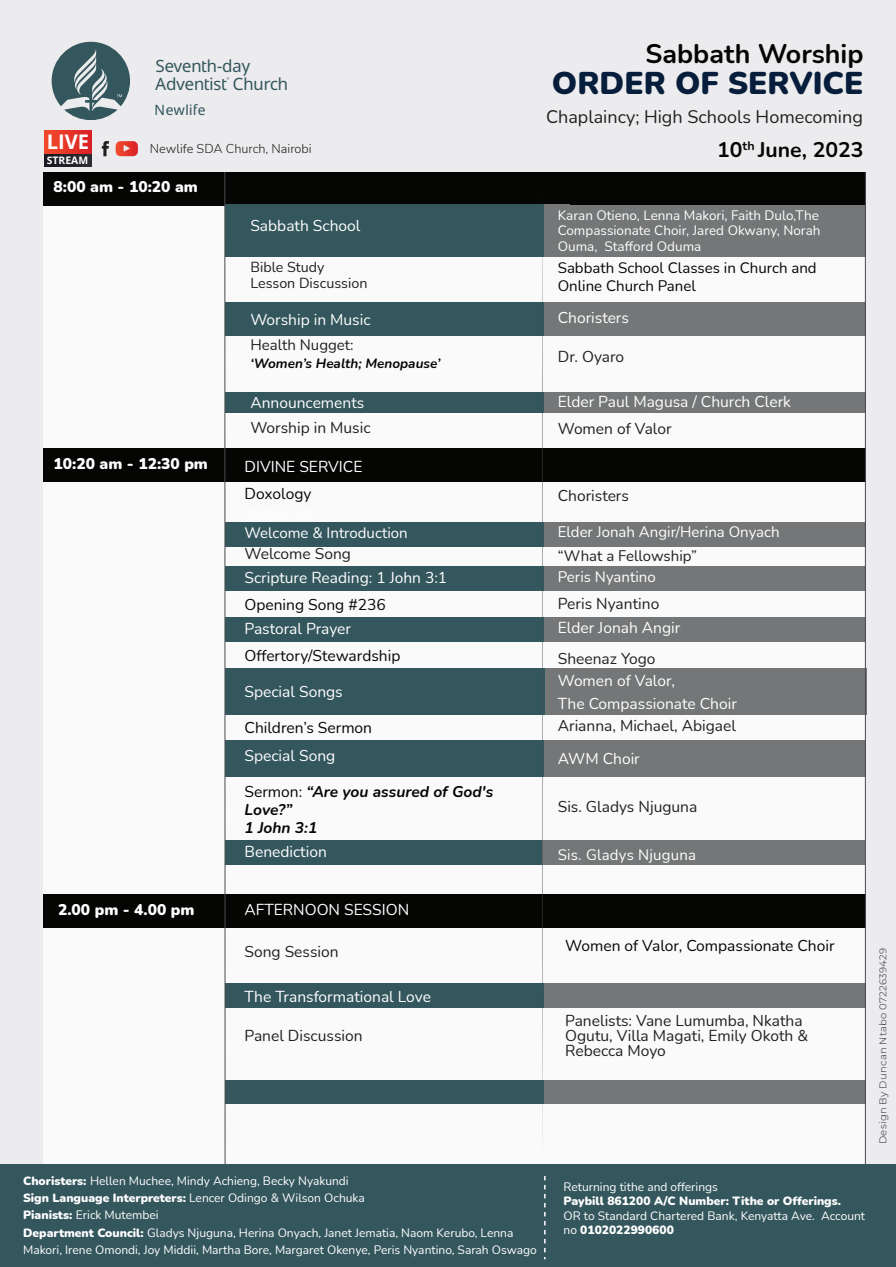
<style>
.page{position:relative;width:896px;height:1267px;background:#ececee}
.page>*{position:absolute;margin:0;border:0;box-sizing:border-box;transform-origin:0 0}
.t1{font:900 31.5px "Nunito";color:#061e3c}
.t2{font:700 26.85px "Nunito";color:#050504}
.t3{font:700 21.15px "Nunito";color:#050504}
.t4{font:700 20.1px "Open Sans";color:#fff}
.t5{font:18px "Nunito";color:#231f20}
.t6{font:16.95px/18.1px "Advent Sans Logo";color:#34565d}
.t7{font:15.6px/22.5px "Nunito";color:#fff}
.t8{font:15.6px/15px "Nunito";color:#231f20}
.t9{font:15.6px "Nunito";color:#050504}
.t10{font:900 15.6px "Nunito";color:#fff}
.t11{font:italic 700 15.6px/18px "Nunito";color:#050504}
.t12{font:15px "Nunito";color:#fff}
.t13{font:15px/18.6px "Nunito";color:#050504}
.t14{font:15px "Nunito";color:#231f20}
.t15{font:14.25px/15.6px "Nunito";color:#231f20}
.t16{font:14.25px "Advent Sans Logo";letter-spacing:.035em;color:#34565d}
.t17{font:13.5px/15.6px "Nunito";color:#fff;text-align:justify}
.t18{font:italic 700 13.5px "Nunito";color:#050504}
.t19{font:300 12.6px "Nunito";color:#231f20}
.t20{font:12px/17.4px "Nunito";color:#fff}
.t21{font:900 12px "Nunito";color:#fff}
.t22{font:700 10.35px "Open Sans";color:#fff}
.t23{font:9.9px "Montserrat";letter-spacing:.02em;color:#575a5b}
.s1{font-weight:400;font-style:normal}
.s2{font-weight:900}
</style>
<div class="page">
<div style="left:43px;top:172px;width:822px;height:1004px;background:#fff"></div>
<svg style="left:52px;top:42px;width:78px;height:78px"></svg>
<div style="left:43px;top:172px;width:182px;height:33px;background:#050504"></div>
<div style="left:225px;top:172px;width:345px;height:33px;background:#050504"></div>
<div style="left:225px;top:303px;width:319px;height:33px;background:#34565d"></div>
<div style="left:544px;top:303px;width:321px;height:33px;background:#747677"></div>
<div style="left:225px;top:392px;width:319px;height:21px;background:#34565d"></div>
<div style="left:225px;top:522px;width:319px;height:24px;background:#34565d"></div>
<div style="left:225px;top:566px;width:319px;height:24px;background:#34565d"></div>
<div style="left:225px;top:617px;width:319px;height:24px;background:#34565d"></div>
<div style="left:226px;top:668px;width:319px;height:46px;background:#34565d"></div>
<div style="left:225px;top:740px;width:319px;height:37px;background:#34565d"></div>
<div style="left:225px;top:840px;width:317px;height:24px;background:#34565d"></div>
<div style="left:544px;top:522px;width:321px;height:24px;background:#747677"></div>
<div style="left:225px;top:984px;width:319px;height:24px;background:#34565d"></div>
<div style="left:544px;top:984px;width:321px;height:24px;background:#747677"></div>
<div style="left:225px;top:1079px;width:319px;height:24px;background:#34565d"></div>
<div style="left:544px;top:1079px;width:321px;height:24px;background:#747677"></div>
<div style="left:544px;top:566px;width:321px;height:24px;background:#747677"></div>
<div style="left:544px;top:617px;width:321px;height:24px;background:#747677"></div>
<div style="left:545px;top:668px;width:321px;height:46px;background:#747677"></div>
<div style="left:544px;top:740px;width:321px;height:37px;background:#747677"></div>
<div style="left:542px;top:840px;width:323px;height:24px;background:#747677"></div>
<div style="left:544px;top:392px;width:321px;height:21px;background:#747677"></div>
<div style="left:225px;top:205px;width:319px;height:52px;background:#34565d"></div>
<div style="left:544px;top:205px;width:321px;height:52px;background:#747677"></div>
<div style="left:570px;top:172px;width:295px;height:33px;background:#050504"></div>
<div style="left:43px;top:448px;width:822px;height:33px;background:#050504"></div>
<div style="left:43px;top:894px;width:822px;height:33px;background:#050504"></div>
<svg style="left:542px;top:204px;width:1px;height:946px"></svg>
<hr style="left:224px;top:172px;width:1px;height:992px;background:#484b4d">
<hr style="left:865px;top:172px;width:1px;height:992px;background:#484b4d">
<div style="left:0;top:1164px;width:896px;height:103px;background:#34565d"></div>
<svg style="left:544px;top:1176px;width:1px;height:83px"></svg>
<svg style="left:102px;top:141px;width:7px;height:15px"></svg>
<svg style="left:116px;top:141px;width:22px;height:15px"></svg>
<div style="left:44px;top:131px;width:47px;height:23px;background:linear-gradient(to right,#f14c2c,#da2026)"></div>
<div style="left:44px;top:154px;width:47px;height:12px;background:#21222a"></div>
<h3 class="t4" style="left:47px;top:128px;width:44px">LIVE</h3>
<p class="t22" style="left:47px;top:153px;width:43px">STREAM</p>
<h3 class="t6" style="left:156px;top:57px;width:134px">Seventh-day<br>Adventist® Church</h3>
<p class="t16" style="left:155px;top:99px;width:52px">Newlife</p>
<p class="t19" style="left:150px;top:140px;width:163px">Newlife SDA Church, Nairobi</p>
<h3 class="t10" style="left:54px;top:176px;width:146px">8:00 am - 10:20 am</h3>
<h3 class="t10" style="left:54px;top:452px;width:156px">10:20 am - 12:30 pm</h3>
<h3 class="t7" style="left:250px;top:214px;width:112px">Sabbath School</h3>
<p class="t15" style="left:250px;top:259px;width:119px">Bible Study<br>Lesson Discussion</p>
<h3 class="t7" style="left:250px;top:308px;width:122px">Worship in Music</h3>
<p class="t14" style="left:250px;top:334px;width:105px">Health Nugget:</p>
<p class="t18" style="left:250px;top:353px;width:191px">‘Women’s Health; Menopause’</p>
<h3 class="t7" style="left:250px;top:391px;width:115px">Announcements</h3>
<h3 class="t8" style="left:250px;top:419px;width:122px">Worship in Music</h3>
<h3 class="t7" style="left:244px;top:455px;width:119px">DIVINE SERVICE</h3>
<h3 class="t9" style="left:244px;top:483px;width:68px">Doxology</h3>
<p class="t12" style="left:244px;top:522px;width:165px">Welcome &amp; Introduction</p>
<h3 class="t8" style="left:244px;top:546px;width:108px">Welcome Song</h3>
<h3 class="t7" style="left:244px;top:566px;width:204px">Scripture Reading: 1 John 3:1</h3>
<h3 class="t9" style="left:244px;top:594px;width:143px">Opening Song #236</h3>
<h3 class="t7" style="left:244px;top:617px;width:108px">Pastoral Prayer</h3>
<h3 class="t9" style="left:244px;top:645px;width:157px">Offertory/Stewardship</h3>
<h3 class="t7" style="left:244px;top:680px;width:100px">Special Songs</h3>
<h3 class="t9" style="left:244px;top:717px;width:129px">Children’s Sermon</h3>
<h3 class="t7" style="left:244px;top:743px;width:92px">Special Song</h3>
<h3 class="t11" style="left:244px;top:781px;width:250px"><span class="s1">Sermon:</span> “Are you assured of God's<br>Love?”<br>1 John 3:1</h3>
<h3 class="t7" style="left:244px;top:839px;width:84px">Benediction</h3>
<h2 class="t2" style="left:645px;top:34px;width:220px">Sabbath Worship</h2>
<h1 class="t1" style="left:552px;top:61px;width:313px">ORDER OF SERVICE</h1>
<h3 class="t5" style="left:546px;top:104px;width:318px">Chaplaincy; High Schools Homecoming</h3>
<h3 class="t3" style="left:717px;top:134px;width:148px">10<sup>th</sup> June, 2023</h3>
<p class="t17" style="left:558px;top:207px;width:264px">Karan Otieno, Lenna Makori, Faith Dulo,The Compassionate Choir, Jared Okwany, Norah Ouma, Stafford Oduma</p>
<p class="t13" style="left:558px;top:257px;width:260px">Sabbath School Classes in Church and<br>Online Church Panel</p>
<h3 class="t7" style="left:558px;top:305px;width:73px">Choristers</h3>
<h3 class="t8" style="left:558px;top:348px;width:68px">Dr. Oyaro</h3>
<h3 class="t7" style="left:558px;top:389px;width:235px">Elder Paul Magusa / Church Clerk</h3>
<h3 class="t8" style="left:558px;top:420px;width:115px">Women of Valor</h3>
<h3 class="t8" style="left:558px;top:488px;width:73px">Choristers</h3>
<p class="t12" style="left:558px;top:521px;width:223px">Elder Jonah Angir/Herina Onyach</p>
<p class="t14" style="left:558px;top:546px;width:141px">“What a Fellowship”</p>
<p class="t12" style="left:558px;top:567px;width:99px">Peris Nyantino</p>
<h3 class="t8" style="left:558px;top:596px;width:103px">Peris Nyantino</h3>
<h3 class="t7" style="left:558px;top:616px;width:124px">Elder Jonah Angir</h3>
<h3 class="t8" style="left:558px;top:650px;width:99px">Sheenaz Yogo</h3>
<h3 class="t7" style="left:558px;top:669px;width:181px">Women of Valor,<br>The Compassionate Choir</h3>
<h3 class="t8" style="left:558px;top:717px;width:180px">Arianna, Michael, Abigael</h3>
<h3 class="t7" style="left:558px;top:747px;width:84px">AWM Choir</h3>
<h3 class="t8" style="left:558px;top:798px;width:141px">Sis. Gladys Njuguna</h3>
<p class="t12" style="left:558px;top:844px;width:140px">Sis. Gladys Njuguna</p>
<h3 class="t10" style="left:58px;top:898px;width:138px">2.00 pm - 4.00 pm</h3>
<h3 class="t7" style="left:244px;top:897px;width:166px">AFTERNOON SESSION</h3>
<h3 class="t8" style="left:244px;top:943px;width:96px">Song Session</h3>
<h3 class="t7" style="left:244px;top:984px;width:188px">The Transformational Love</h3>
<h3 class="t8" style="left:244px;top:1027px;width:119px">Panel Discussion</h3>
<h3 class="t9" style="left:565px;top:934px;width:271px">Women of Valor, Compassionate Choir</h3>
<h3 class="t8" style="left:565px;top:1012px;width:244px">Panelists: Vane Lumumba, Nkatha<br>Ogutu, Villa Magati, Emily Okoth &amp;<br>Rebecca Moyo</h3>
<p class="t20" style="left:23px;top:1171px;width:515px"><span class="s2">Choristers:</span> Hellen Muchee, Mindy Achieng, Becky Nyakundi<br><span class="s2">Sign Language Interpreters:</span> Lencer Odingo &amp; Wilson Ochuka<br><span class="s2">Pianists:</span> Erick Mutembei<br><span class="s2">Department Council:</span> Gladys Njuguna, Herina Onyach, Janet Jematia, Naom Kerubo, Lenna Makori, Irene Omondi, Joy Middii, Martha Bore, Margaret Okenye, Peris Nyantino, Sarah Oswago</p>
<p class="t20" style="left:563px;top:1177px;width:156px">Returning tithe and offerings</p>
<p class="t21" style="left:563px;top:1192px;width:279px">Paybill 861200 A/C Number: Tithe or Offerings.</p>
<p class="t20" style="left:563px;top:1207px;width:303px;line-height:14.4px">OR to Standard Chartered Bank, Kenyatta Ave. Account no <span class="s2">0102022990600</span></p>
<p class="t23" style="left:876px;top:1144px;width:197px;rotate:-90deg">Design By Duncan Ntabo 0722639429</p>
</div>
